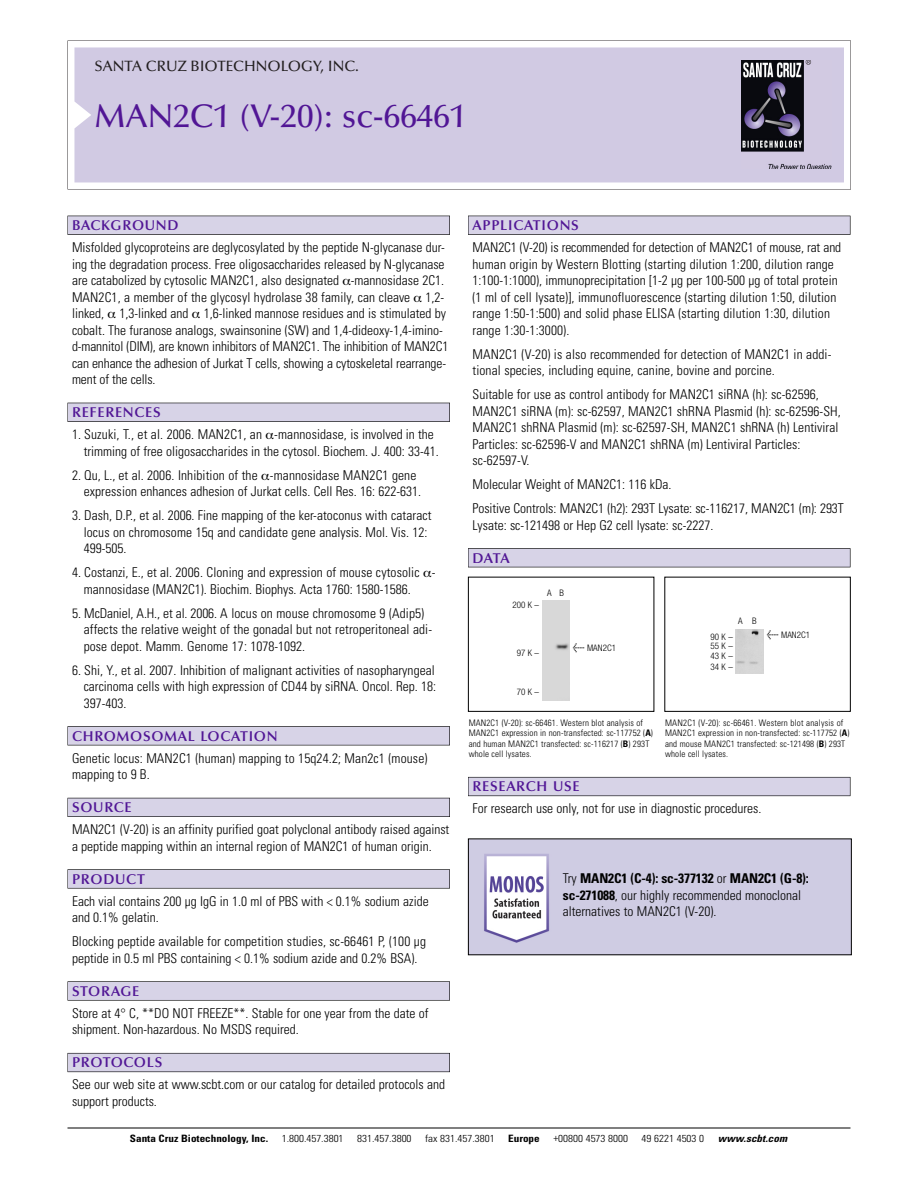
<style>
.page{position:relative;width:918px;height:1188px;background:#fff}
.page>*{position:absolute;margin:0;border:0;box-sizing:border-box;transform-origin:0 0}
.t1{font:500 33px "Optima";color:#511695}
.t2{font:500 15px "Optima";color:#231f20}
.t3{font:600 14.25px "Optima";letter-spacing:.05em;color:#511695}
.t4{font:300 condensed 13.5px/16.5px "Univers";color:#000}
.t5{font:300 condensed 10.2px "Univers";color:#000;scale:1.1 1}
.t6{font:700 condensed 10.2px "Univers";color:#000;scale:1.1 1}
.t7{font:italic 700 condensed 10.2px "Univers";letter-spacing:.005em;color:#000;scale:1.1 1}
.t8{font:300 condensed 9px/10.5px "Univers";letter-spacing:.015em;color:#000}
.t9{font:300 condensed 9px/8.7px "Helvetica Neue";letter-spacing:.005em;color:#000}
.s1{font-family:"Meta Plus";font-weight:400;font-stretch:normal;font-size:10.5px}
.s2{font-weight:700}
</style>
<div class="page">
<svg style="left:68px;top:40px;width:783px;height:149px"></svg>
<div style="left:74px;top:47px;width:770px;height:135px;background:#d1cae3"></div>
<img style="left:741px;top:60px;width:90px;height:108px">
<div style="left:68px;top:216px;width:382px;height:19px;background:#525155"></div>
<div style="left:68px;top:216px;width:381px;height:18px;background:#d7d3e7"></div>
<div style="left:68px;top:403px;width:382px;height:19px;background:#515055"></div>
<div style="left:68px;top:403px;width:381px;height:18px;background:#d7d3e7"></div>
<div style="left:68px;top:726px;width:382px;height:19px;background:#545357"></div>
<div style="left:68px;top:727px;width:381px;height:18px;background:#d7d3e7"></div>
<div style="left:68px;top:798px;width:382px;height:19px;background:#54535a"></div>
<div style="left:68px;top:798px;width:381px;height:18px;background:#d7d3e7"></div>
<svg style="left:68px;top:869px;width:382px;height:20px"></svg>
<div style="left:68px;top:870px;width:381px;height:18px;background:#d7d3e7"></div>
<div style="left:68px;top:981px;width:382px;height:20px;background:#626263"></div>
<div style="left:68px;top:982px;width:381px;height:18px;background:#d7d3e7"></div>
<div style="left:68px;top:1053px;width:382px;height:19px;background:#66646d"></div>
<div style="left:68px;top:1054px;width:381px;height:18px;background:#d7d3e7"></div>
<div style="left:468px;top:216px;width:382px;height:19px;background:#525155"></div>
<div style="left:468px;top:216px;width:382px;height:18px;background:#d7d3e7"></div>
<div style="left:468px;top:548px;width:382px;height:19px;background:#525155"></div>
<div style="left:468px;top:549px;width:382px;height:18px;background:#d7d3e7"></div>
<div style="left:468px;top:777px;width:382px;height:19px;background:#66646d"></div>
<div style="left:468px;top:778px;width:382px;height:18px;background:#d7d3e7"></div>
<hr style="left:68px;top:1128px;width:782px;height:1px;background:#000">
<img style="left:470px;top:840px;width:380px;height:113px">
<div style="left:468px;top:577px;width:186px;height:135px;border:1px solid #000"></div>
<div style="left:664px;top:577px;width:187px;height:135px;border:1px solid #000"></div>
<img style="left:736px;top:629px;width:28px;height:44px">
<div style="left:542px;top:600px;width:28px;height:101px;background:#d8d8d8"></div>
<p class="t2" style="left:94px;top:61px;width:266px">SANTA CRUZ BIOTECHNOLOGY, INC.</p>
<h1 class="t1" style="left:94px;top:103px;width:373px">MAN2C1 (V-20): sc-66461</h1>
<p class="t3" style="left:72px;top:219px;width:108px">BACKGROUND</p>
<p class="t4" style="left:72px;top:240px;width:378px">Misfolded glycoproteins are deglycosylated by the peptide N-glycanase dur&shy;ing the degradation process. Free oligosaccharides released by N-glycanase are catabolized by cytosolic MAN2C1, also designated -mannosidase 2C1.<br>MAN2C1, a member of the glycosyl hydrolase 38 family, can cleave 1,2- linked, 1,3-linked and 1,6-linked mannose residues and is stimulated by cobalt. The furanose analogs, swainsonine (SW) and 1,4-dideoxy-1,4-imino&shy;d-mannitol (DIM), are known inhibitors of MAN2C1. The inhibition of MAN2C1 can enhance the adhesion of Jurkat T cells, showing a cytoskeletal rearrange&shy;ment of the cells.</p>
<p class="t3" style="left:72px;top:407px;width:90px">REFERENCES</p>
<p class="t4" style="left:84px;top:427px;width:357px;text-indent:-12px">1. Suzuki, T., et al. 2006. MAN2C1, an -mannosidase, is involved in the trimming of free oligosaccharides in the cytosol. Biochem. J. 400: 33-41.</p>
<p class="t4" style="left:84px;top:468px;width:339px;text-indent:-12px">2. Qu, L., et al. 2006. Inhibition of the -mannosidase MAN2C1 gene expression enhances adhesion of Jurkat cells. Cell Res. 16: 622-631.</p>
<p class="t4" style="left:84px;top:508px;width:349px;text-indent:-12px">3. Dash, D.P., et al. 2006. Fine mapping of the ker-atoconus with cataract locus on chromosome 15q and candidate gene analysis. Mol. Vis. 12:<br>499-505.</p>
<p class="t4" style="left:84px;top:565px;width:353px;text-indent:-12px">4. Costanzi, E., et al. 2006. Cloning and expression of mouse cytosolic - mannosidase (MAN2C1). Biochim. Biophys. Acta 1760: 1580-1586.</p>
<p class="t4" style="left:84px;top:606px;width:350px;text-indent:-12px">5. McDaniel, A.H., et al. 2006. A locus on mouse chromosome 9 (Adip5) affects the relative weight of the gonadal but not retroperitoneal adi&shy;pose depot. Mamm. Genome 17: 1078-1092.</p>
<p class="t4" style="left:84px;top:663px;width:354px;text-align:justify;text-indent:-12px">6. Shi, Y., et al. 2007. Inhibition of malignant activities of nasopharyngeal carcinoma cells with high expression of CD44 by siRNA. Oncol. Rep. 18:<br>397-403.</p>
<p class="t3" style="left:72px;top:730px;width:207px">CHROMOSOMAL LOCATION</p>
<p class="t4" style="left:72px;top:751px;width:357px">Genetic locus: MAN2C1 (human) mapping to 15q24.2; Man2c1 (mouse) mapping to 9 B.</p>
<p class="t3" style="left:72px;top:802px;width:61px">SOURCE</p>
<p class="t4" style="left:72px;top:822px;width:379px">MAN2C1 (V-20) is an affinity purified goat polyclonal antibody raised against a peptide mapping within an internal region of MAN2C1 of human origin.</p>
<p class="t3" style="left:72px;top:873px;width:74px">PRODUCT</p>
<p class="t4" style="left:72px;top:894px;width:358px">Each vial contains 200 µg IgG in 1.0 ml of PBS with &lt; 0.1% sodium azide and 0.1% gelatin.</p>
<p class="t4" style="left:72px;top:934px;width:356px">Blocking peptide available for competition studies, sc-66461 P, (100 µg peptide in 0.5 ml PBS containing &lt; 0.1% sodium azide and 0.2% BSA).</p>
<p class="t3" style="left:72px;top:985px;width:69px">STORAGE</p>
<p class="t4" style="left:72px;top:1006px;width:358px">Store at 4° C, **DO NOT FREEZE**. Stable for one year from the date of shipment. Non-hazardous. No MSDS required.</p>
<p class="t3" style="left:72px;top:1057px;width:92px">PROTOCOLS</p>
<p class="t4" style="left:72px;top:1078px;width:375px">See our web site at www.scbt.com or our catalog for detailed protocols and support products.</p>
<p class="t3" style="left:473px;top:219px;width:108px">APPLICATIONS</p>
<p class="t4" style="left:473px;top:240px;width:370px">MAN2C1 (V-20) is recommended for detection of MAN2C1 of mouse, rat and human origin by Western Blotting (starting dilution 1:200, dilution range 1:100-1:1000), immunoprecipitation [1-2 µg per 100-500 µg of total protein (1 ml of cell lysate)], immunofluorescence (starting dilution 1:50, dilution range 1:50-1:500) and solid phase ELISA (starting dilution 1:30, dilution range 1:30-1:3000).</p>
<p class="t4" style="left:473px;top:347px;width:360px">MAN2C1 (V-20) is also recommended for detection of MAN2C1 in addi&shy;tional species, including equine, canine, bovine and porcine.</p>
<p class="t4" style="left:473px;top:387px;width:370px">Suitable for use as control antibody for MAN2C1 siRNA (h): sc-62596, MAN2C1 siRNA (m): sc-62597, MAN2C1 shRNA Plasmid (h): sc-62596-SH, MAN2C1 shRNA Plasmid (m): sc-62597-SH, MAN2C1 shRNA (h) Lentiviral Particles: sc-62596-V and MAN2C1 shRNA (m) Lentiviral Particles: sc-62597-V.</p>
<p class="t4" style="left:473px;top:473px;width:373px;line-height:24px">Molecular Weight of MAN2C1: 116 kDa.<br>Positive Controls: MAN2C1 (h2): 293T Lysate: sc-116217, MAN2C1 (m): 293T</p>
<p class="t4" style="left:473px;top:518px;width:242px">Lysate: sc-121498 or Hep G2 cell lysate: sc-2227.</p>
<p class="t3" style="left:473px;top:552px;width:39px">DATA</p>
<p class="t9" style="left:513px;top:601px;width:28px">200 K –</p>
<p class="t9" style="left:547px;top:589px;width:18px">A B</p>
<p class="t9" style="left:517px;top:649px;width:24px">97K–</p>
<p class="t9" style="left:517px;top:689px;width:24px">70K–</p>
<p class="t9" style="left:573px;top:644px;width:45px"><span class="s1">&lt;</span> MAN2C1</p>
<p class="t9" style="left:738px;top:617px;width:20px">A B</p>
<p class="t9" style="left:711px;top:633px;width:24px">90K–<br>55K–</p>
<p class="t9" style="left:711px;top:652px;width:24px;line-height:10.5px">43K–<br>34K–</p>
<p class="t9" style="left:767px;top:631px;width:45px"><span class="s1">&lt;</span> MAN2C1</p>
<p class="t8" style="left:469px;top:718px;width:186px">MAN2C1 (V-20): sc-66461. Western blot analysis of MAN2C1 expression in non-transfected: sc-117752 (<span class="s2">A</span>) and human MAN2C1 transfected: sc-116217 (<span class="s2">B</span>) 293T whole cell lysates.</p>
<p class="t8" style="left:665px;top:718px;width:186px">MAN2C1 (V-20): sc-66461. Western blot analysis of MAN2C1 expression in non-transfected: sc-117752 (<span class="s2">A</span>) and mouse MAN2C1 transfected: sc-121498 (<span class="s2">B</span>) 293T whole cell lysates.</p>
<p class="t3" style="left:473px;top:781px;width:109px">RESEARCH USE</p>
<p class="t4" style="left:473px;top:802px;width:290px">For research use only, not for use in diagnostic procedures.</p>
<p class="t4" style="left:563px;top:871px;width:248px">Try <span class="s2">MAN2C1 (C-4): sc-377132</span> or <span class="s2">MAN2C1 (G-8): sc-271088</span>, our highly recommended monoclonal alternatives to MAN2C1 (V-20).</p>
<p class="t6" style="left:130px;top:1135px;width:127px">Santa Cruz Biotechnology, Inc.</p>
<p class="t5" style="left:282px;top:1135px;width:58px">1.800.457.3801</p>
<p class="t5" style="left:357px;top:1135px;width:51px">831.457.3800</p>
<p class="t5" style="left:425px;top:1135px;width:65px">fax 831.457.3801</p>
<p class="t6" style="left:508px;top:1135px;width:30px">Europe</p>
<p class="t5" style="left:553px;top:1135px;width:69px">+00800 4573 8000</p>
<p class="t5" style="left:642px;top:1135px;width:58px">49 6221 4503 0</p>
<p class="t7" style="left:718px;top:1135px;width:64px">www.scbt.com</p>
</div>
